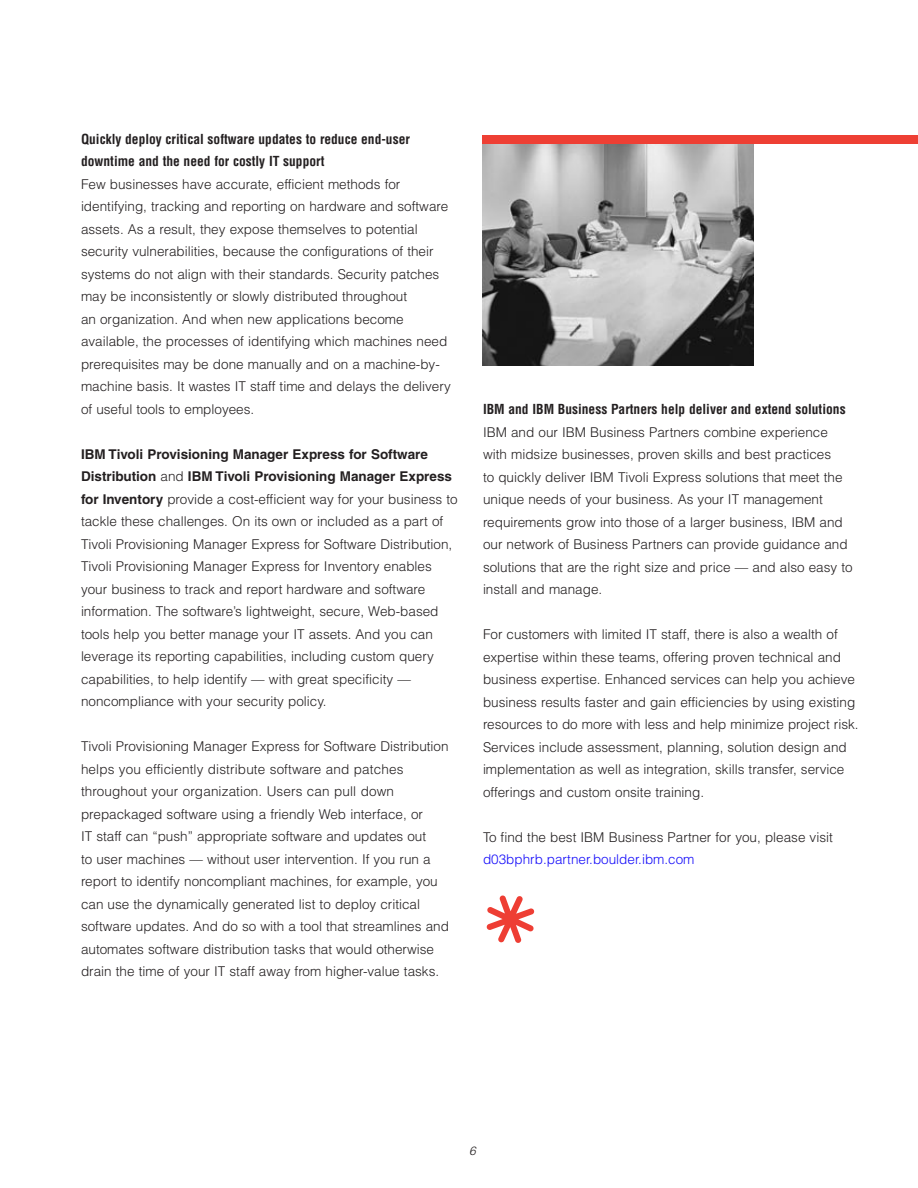
<style>
.page{position:relative;width:918px;height:1188px;background:#fff}
.page>*{position:absolute;margin:0;border:0;box-sizing:border-box;transform-origin:0 0}
.BG_Helvetica_Text{font:300 13.5px/22.5px "Helvetica";color:#231f20}
.BG_Subhead{font:700 condensed 13.5px/22.5px "Helvetica";color:#231f20}
.t1{font:italic 300 12px "Helvetica";color:#231f20}
.s1{font-weight:700}
.s2{color:#150cfa}
</style>
<div class="page">
<img style="left:482px;top:144px;width:272px;height:222px">
<div style="left:482px;top:135px;width:436px;height:9px;background:#ee3f34"></div>
<svg style="left:486px;top:895px;width:49px;height:48px"></svg>
<p class="BG_Subhead" style="left:81px;top:128px;width:330px">Quickly deploy critical software updates to reduce end-user downtime and the need for costly IT support</p>
<p class="BG_Helvetica_Text" style="left:81px;top:173px;width:371px">Few businesses have accurate, efficient methods for identifying, tracking and reporting on hardware and software assets. As a result, they expose themselves to potential security vulnerabilities, because the configurations of their systems do not align with their standards. Security patches may be inconsistently or slowly distributed throughout<br>an organization. And when new applications become available, the processes of identifying which machines need prerequisites may be done manually and on a machine-by&shy;machine basis. It wastes IT staff time and delays the delivery of useful tools to employees.</p>
<p class="BG_Helvetica_Text" style="left:81px;top:443px;width:378px"><span class="s1">IBM Tivoli Provisioning Manager Express for Software Distribution</span> and <span class="s1">IBM Tivoli Provisioning Manager Express for Inventory</span> provide a cost-efficient way for your business to tackle these challenges. On its own or included as a part of Tivoli Provisioning Manager Express for Software Distribution, Tivoli Provisioning Manager Express for Inventory enables your business to track and report hardware and software information. The software’s lightweight, secure, Web-based tools help you better manage your IT assets. And you can leverage its reporting capabilities, including custom query capabilities, to help identify — with great specificity — noncompliance with your security policy.</p>
<p class="BG_Helvetica_Text" style="left:81px;top:735px;width:369px">Tivoli Provisioning Manager Express for Software Distribution helps you efficiently distribute software and patches throughout your organization. Users can pull down prepackaged software using a friendly Web interface, or<br>IT staff can “push” appropriate software and updates out<br>to user machines — without user intervention. If you run a report to identify noncompliant machines, for example, you can use the dynamically generated list to deploy critical software updates. And do so with a tool that streamlines and automates software distribution tasks that would otherwise drain the time of your IT staff away from higher-value tasks.</p>
<p class="BG_Subhead" style="left:483px;top:398px;width:364px">IBM and IBM Business Partners help deliver and extend solutions</p>
<p class="BG_Helvetica_Text" style="left:483px;top:421px;width:371px">IBM and our IBM Business Partners combine experience with midsize businesses, proven skills and best practices<br>to quickly deliver IBM Tivoli Express solutions that meet the unique needs of your business. As your IT management requirements grow into those of a larger business, IBM and our network of Business Partners can provide guidance and solutions that are the right size and price — and also easy to install and manage.</p>
<p class="BG_Helvetica_Text" style="left:483px;top:623px;width:377px">For customers with limited IT staff, there is also a wealth of expertise within these teams, offering proven technical and business expertise. Enhanced services can help you achieve business results faster and gain efficiencies by using existing resources to do more with less and help minimize project risk.<br>Services include assessment, planning, solution design and implementation as well as integration, skills transfer, service offerings and custom onsite training.</p>
<p class="BG_Helvetica_Text" style="left:483px;top:826px;width:351px">To find the best IBM Business Partner for you, please visit <span class="s2">d03bphrb.partner.boulder.ibm.com</span></p>
<p class="t1" style="left:469px;top:1143px;width:8px">6</p>
</div>
